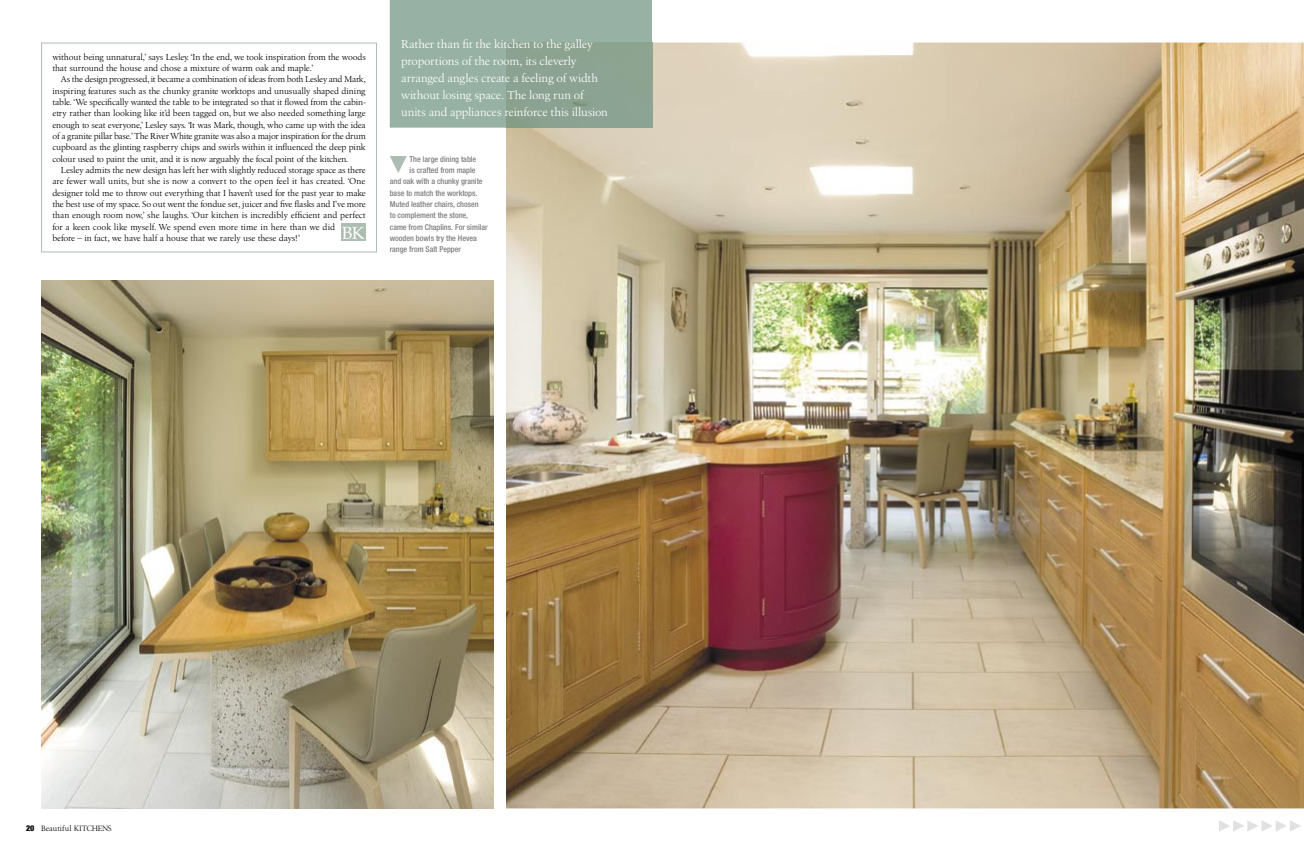
<style>
.page{position:relative;width:1304px;height:851px;background:#fff}
.page>*{position:absolute;margin:0;border:0;box-sizing:border-box;transform-origin:0 0}
.t1{font:17.6px "Book Antiqua";color:#fff}
.t2{font:12px/17px "Birka";letter-spacing:-.01em;color:#fff}
.t3{font:9px/11.3px "Birka";letter-spacing:-.005em;color:#000}
.t4{font:500 condensed 8px "Helvetica Neue";color:#7b7c7c}
.t5{font:8px "Birka";color:#000}
.s1{font-family:"Helvetica Neue";font-weight:900;font-stretch:condensed}
</style>
<div class="page">
<img style="left:506px;top:43px;width:798px;height:765px">
<img style="left:41px;top:281px;width:452px;height:527px">
<div style="left:390px;top:0;width:262px;height:128px;background:#97b1a4"></div>
<div style="left:506px;top:43px;width:146px;height:85px;background:#8ba392"></div>
<svg style="left:41px;top:43px;width:336px;height:209px"></svg>
<div style="left:341px;top:223px;width:25px;height:18px;background:#adbdb2"></div>
<svg style="left:1219px;top:820px;width:82px;height:11px"></svg>
<svg style="left:390px;top:156px;width:17px;height:17px"></svg>
<p class="t3" style="left:52px;top:51px;width:315px">without being unnatural,’ says Lesley. ‘In the end, we took inspiration from the woods that surround the house and chose a mixture of warm oak and maple.’</p>
<p class="t3" style="left:52px;top:74px;width:315px;text-align:justify;text-indent:9px">As the design progressed, it became a combination of ideas from both Lesley and Mark, inspiring features such as the chunky granite worktops and unusually shaped dining table. ‘We specifically wanted the table to be integrated so that it flowed from the cabin&shy;etry rather than looking like it’d been tagged on, but we also needed something large enough to seat everyone,’ Lesley says. ‘It was Mark, though, who came up with the idea of a granite pillar base.’ The River White granite was also a major inspiration for the drum cupboard as the glinting raspberry chips and swirls within it influenced the deep pink colour used to paint the unit, and it is now arguably the focal point of the kitchen.</p>
<p class="t3" style="left:52px;top:164px;width:315px;text-indent:9px">Lesley admits the new design has left her with slightly reduced storage space as there are fewer wall units, but she is now a convert to the open feel it has created. ‘One designer told me to throw out everything that I haven’t used for the past year to make the best use of my space. So out went the fondue set, juicer and five flasks and I’ve more than enough room now,’ she laughs. ‘Our kitchen is incredibly efficient and perfect for a keen cook like myself. We spend even more time in here than we did<br>before – in fact, we have half a house that we rarely use these days!’</p>
<h1 class="t1" style="left:342px;top:222px;width:25px">BK</h1>
<h2 class="t2" style="left:401px;top:36px;width:208px">Rather than fit the kitchen to the galley proportions of the room, its cleverly arranged angles create a feeling of width without losing space. The long run of units and appliances reinforce this illusion</h2>
<p class="t4" style="left:410px;top:154px;width:68px">The large dining table</p>
<p class="t4" style="left:410px;top:165px;width:67px">is crafted from maple</p>
<p class="t4" style="left:390px;top:177px;width:94px">and oak with a chunky granite</p>
<p class="t4" style="left:390px;top:188px;width:89px">base to match the worktops.</p>
<p class="t4" style="left:390px;top:199px;width:91px">Muted leather chairs, chosen</p>
<p class="t4" style="left:390px;top:211px;width:80px">to complement the stone,</p>
<p class="t4" style="left:390px;top:222px;width:100px">came from Chaplins. For similar</p>
<p class="t4" style="left:390px;top:233px;width:89px">wooden bowls try the Hevea</p>
<p class="t4" style="left:390px;top:245px;width:73px">range from Salt Pepper</p>
<p class="t5" style="left:26px;top:823px;width:87px"><span class="s1">20</span> Beautiful KITCHENS</p>
</div>
